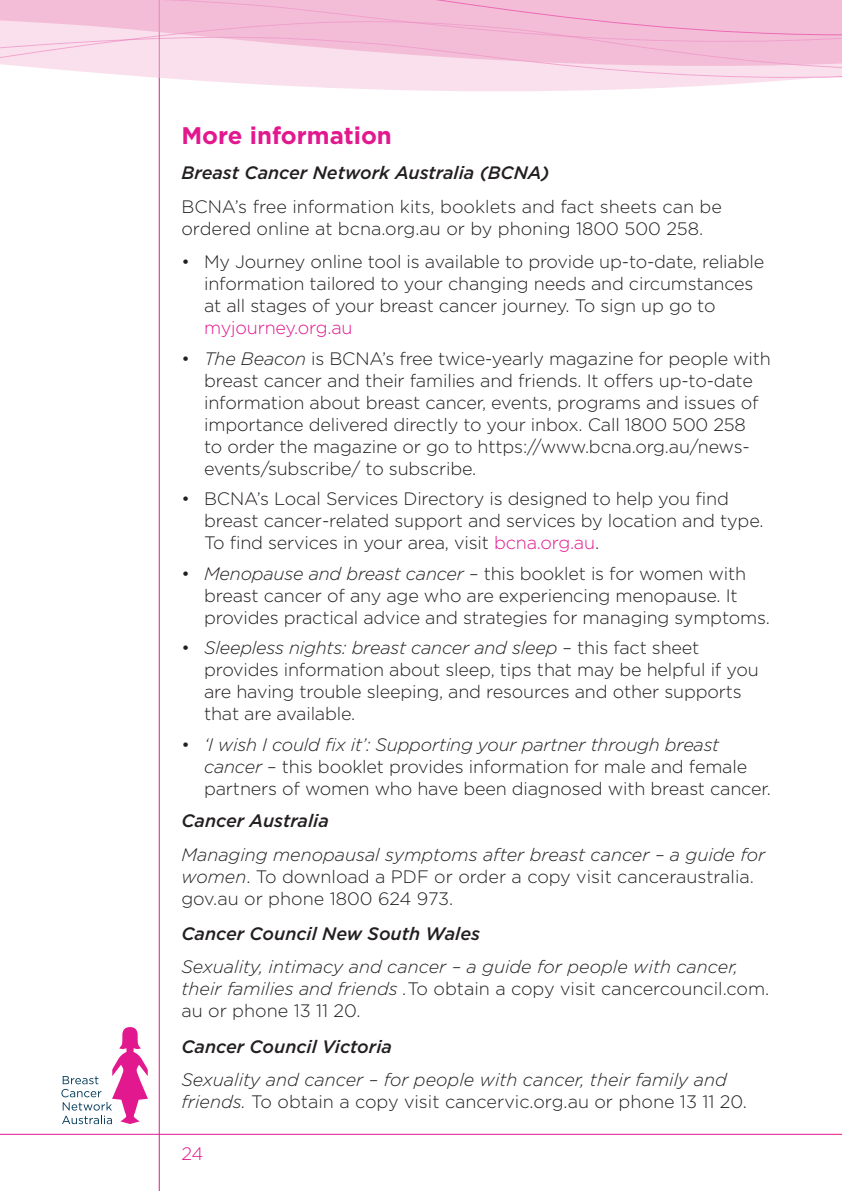
<style>
.page{position:relative;width:842px;height:1191px;background:#fff}
.page>*{position:absolute;margin:0;border:0;box-sizing:border-box;transform-origin:0 0}
.Subheading_1{font:700 24px "Gotham";color:#e2188f}
.Bodycopy_-_Bullet_Po{font:300 18px/22px "Gotham";letter-spacing:-.01em;color:#231f20}
.Bodycopy{font:italic 300 18px/22px "Gotham";color:#231f20}
.Bodycopy-2{font:300 18px/22px "Gotham";color:#231f20}
.Subheading_3{font:italic 500 18px "Gotham";color:#231f20}
.t1{font:300 18px "Gotham";color:#e2188f}
.s1{color:#e2188f}
.s2{font-style:italic}
.s3{font-style:normal}
</style>
<div class="page">
<hr style="left:159px;top:0;width:1px;height:1191px;background:#e2188f">
<hr style="left:0;top:1133px;width:842px;height:1px;background:#e2188f">
<svg style="left:61px;top:1027px;width:87px;height:97px"></svg>
<svg style="left:158px;top:83px;width:586px;height:52px"></svg>
<svg style="left:0;top:0;width:842px;height:83px;background:#f5cadf"></svg>
<p class="Subheading_1" style="left:181px;top:120px;width:212px">More information</p>
<p class="Subheading_3" style="left:181px;top:161px;width:370px">Breast Cancer Network Australia (BCNA)</p>
<p class="Bodycopy-2" style="left:181px;top:195px;width:542px">BCNA’s free information kits, booklets and fact sheets can be ordered online at bcna.org.au or by phoning 1800 500 258.</p>
<p class="Bodycopy_-_Bullet_Po" style="left:204px;top:250px;width:562px;text-indent:-23px">• My Journey online tool is available to provide up-to-date, reliable information tailored to your changing needs and circumstances at all stages of your breast cancer journey. To sign up go to <span class="s1">myjourney.org.au</span></p>
<p class="Bodycopy_-_Bullet_Po" style="left:204px;top:347px;width:568px;text-indent:-23px">• <span class="s2">The Beacon</span> is BCNA’s free twice-yearly magazine for people with breast cancer and their families and friends. It offers up-to-date information about breast cancer, events, programs and issues of importance delivered directly to your inbox. Call 1800 500 258<br>to order the magazine or go to https://www.bcna.org.au/news&shy;events/subscribe/ to subscribe.</p>
<p class="Bodycopy_-_Bullet_Po" style="left:204px;top:487px;width:561px;text-indent:-23px">• BCNA’s Local Services Directory is designed to help you find breast cancer-related support and services by location and type.<br>To find services in your area, visit <span class="s1">bcna.org.au</span>.</p>
<p class="Bodycopy_-_Bullet_Po" style="left:204px;top:562px;width:567px;text-indent:-23px">• <span class="s2">Menopause and breast cancer</span> – this booklet is for women with breast cancer of any age who are experiencing menopause. It provides practical advice and strategies for managing symptoms.</p>
<p class="Bodycopy_-_Bullet_Po" style="left:204px;top:636px;width:556px;text-indent:-23px">• <span class="s2">Sleepless nights: breast cancer and sleep</span> – this fact sheet provides information about sleep, tips that may be helpful if you are having trouble sleeping, and resources and other supports that are available.</p>
<p class="Bodycopy_-_Bullet_Po" style="left:204px;top:733px;width:568px;text-indent:-23px">• <span class="s2">‘I wish I could fix it’: Supporting your partner through breast cancer</span> – this booklet provides information for male and female partners of women who have been diagnosed with breast cancer.</p>
<p class="Subheading_3" style="left:181px;top:809px;width:149px">Cancer Australia</p>
<p class="Bodycopy-2" style="left:181px;top:842px;width:585px"><span class="s2">Managing menopausal symptoms after breast cancer – a guide for women</span>. To download a PDF or order a copy visit canceraustralia. gov.au or phone 1800 624 973.</p>
<p class="Subheading_3" style="left:181px;top:921px;width:300px">Cancer Council New South Wales</p>
<p class="Bodycopy" style="left:181px;top:955px;width:589px">Sexuality, intimacy and cancer – a guide for people with cancer, their families and friends .<span class="s3">To obtain a copy visit cancercouncil.com. au or phone 13 11 20.</span></p>
<p class="Subheading_3" style="left:181px;top:1034px;width:212px">Cancer Council Victoria</p>
<p class="Bodycopy" style="left:181px;top:1068px;width:567px">Sexuality and cancer – for people with cancer, their family and friends. <span class="s3">To obtain a copy visit cancervic.org.au or phone 13 11 20.</span></p>
<p class="t1" style="left:181px;top:1142px;width:24px">24</p>
</div>
